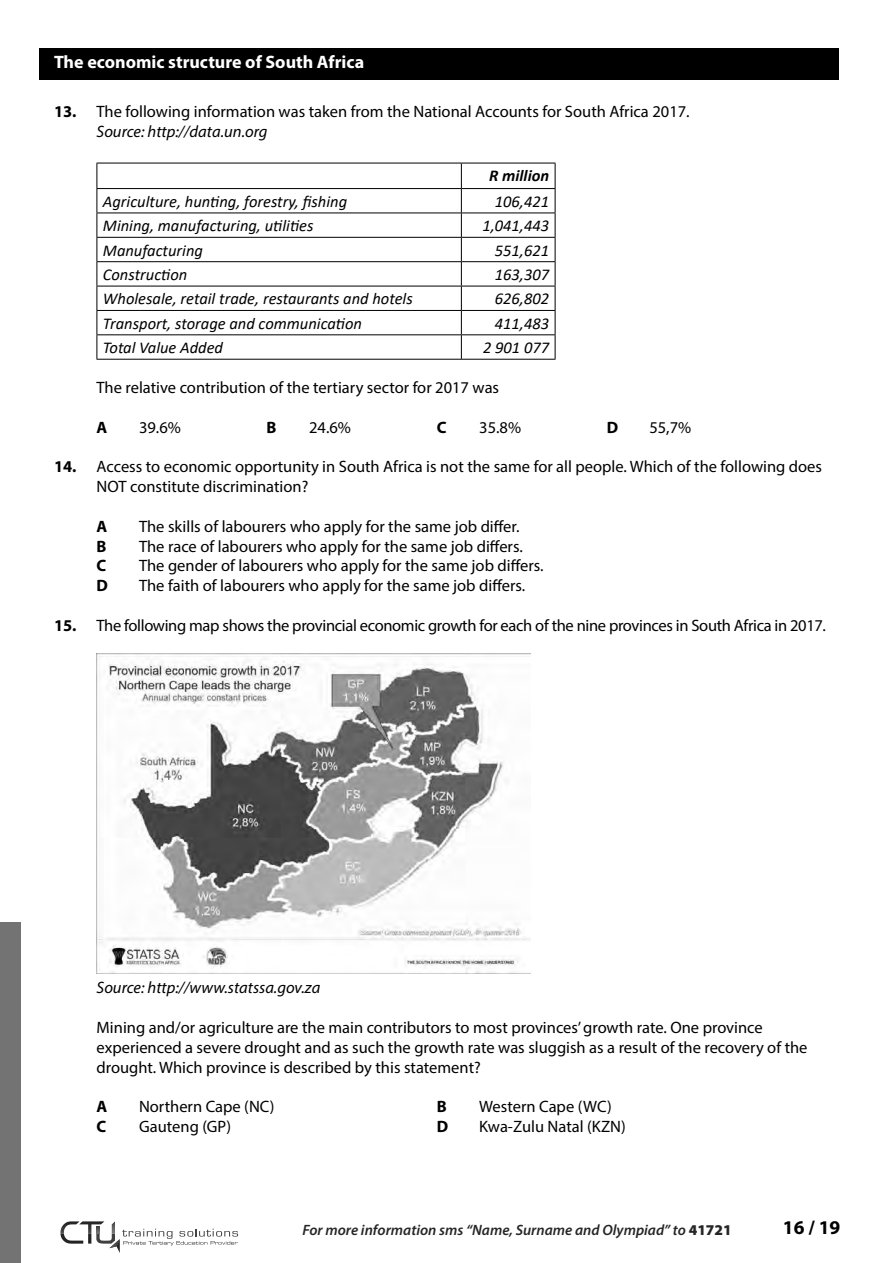
<style>
.page{position:relative;width:893px;height:1263px;background:#fff}
.page>*{position:absolute;margin:0;border:0;box-sizing:border-box;transform-origin:0 0}
.t1{font:700 19.5px "Myriad Pro";color:#000}
.t2{font:700 18px "Myriad Pro";color:#fff}
.t3{font:16.5px/19.8px "Myriad Pro";color:#000}
.t4{font:italic 16.5px "Calibri";color:#000}
.t5{font:16.5px "Myriad Pro";letter-spacing:-.02em;color:#000}
.t6{font:italic 16.5px "Myriad Pro";color:#000}
.t7{font:700 16.5px "Myriad Pro";color:#000}
.t8{font:italic 700 16.5px "Calibri";color:#000}
.t9{font:italic 600 15px "Myriad Pro";color:#262626}
.s1{font-weight:700}
.s2{font-style:italic}
.s3{font-weight:900;font-style:normal}
</style>
<div class="page">
<div style="left:0;top:922px;width:21px;height:341px;background:#737373"></div>
<svg style="left:60px;top:1221px;width:178px;height:32px"></svg>
<div style="left:40px;top:48px;width:799px;height:31px;background:#000"></div>
<hr style="left:97px;top:359px;width:364px;height:1px;background:#000">
<hr style="left:97px;top:163px;width:364px;height:1px;background:#000">
<hr style="left:461px;top:163px;width:94px;height:1px;background:#000">
<hr style="left:97px;top:188px;width:364px;height:1px;background:#000">
<hr style="left:461px;top:188px;width:94px;height:1px;background:#000">
<hr style="left:97px;top:213px;width:364px;height:1px;background:#000">
<hr style="left:461px;top:213px;width:94px;height:1px;background:#000">
<hr style="left:97px;top:237px;width:364px;height:1px;background:#000">
<hr style="left:461px;top:237px;width:94px;height:1px;background:#000">
<hr style="left:97px;top:261px;width:364px;height:1px;background:#000">
<hr style="left:461px;top:261px;width:94px;height:1px;background:#000">
<hr style="left:97px;top:286px;width:364px;height:1px;background:#000">
<hr style="left:461px;top:286px;width:94px;height:1px;background:#000">
<hr style="left:97px;top:310px;width:364px;height:1px;background:#000">
<hr style="left:461px;top:310px;width:94px;height:1px;background:#000">
<hr style="left:97px;top:334px;width:364px;height:1px;background:#000">
<hr style="left:461px;top:334px;width:94px;height:1px;background:#000">
<hr style="left:461px;top:359px;width:94px;height:1px;background:#000">
<svg style="left:97px;top:163px;width:1px;height:196px"></svg>
<svg style="left:461px;top:163px;width:1px;height:196px"></svg>
<svg style="left:555px;top:163px;width:1px;height:196px"></svg>
<img style="left:97px;top:654px;width:433px;height:319px">
<p class="t2" style="left:54px;top:50px;width:312px">The economic structure of South Africa</p>
<p class="t3" style="left:97px;top:101px;width:595px;text-indent:-43px"><span class="s1">13.</span> The following information was taken from the National Accounts for South Africa 2017.<br><span class="s2">Source: http://data.un.org</span></p>
<p class="t8" style="left:489px;top:164px;width:61px">R million</p>
<p class="t4" style="left:103px;top:190px;width:246px">Agriculture, hunting, forestry, fishing</p>
<p class="t4" style="left:495px;top:190px;width:56px">106,421</p>
<p class="t4" style="left:103px;top:214px;width:212px">Mining, manufacturing, utilities</p>
<p class="t4" style="left:482px;top:214px;width:68px">1,041,443</p>
<p class="t4" style="left:103px;top:239px;width:102px">Manufacturing</p>
<p class="t4" style="left:495px;top:239px;width:56px">551,621</p>
<p class="t4" style="left:103px;top:263px;width:86px">Construction</p>
<p class="t4" style="left:495px;top:263px;width:56px">163,307</p>
<p class="t4" style="left:103px;top:287px;width:311px">Wholesale, retail trade, restaurants and hotels</p>
<p class="t4" style="left:495px;top:287px;width:56px">626,802</p>
<p class="t4" style="left:103px;top:312px;width:261px">Transport, storage and communication</p>
<p class="t4" style="left:495px;top:312px;width:56px">411,483</p>
<p class="t4" style="left:103px;top:336px;width:122px">Total Value Added</p>
<p class="t4" style="left:483px;top:336px;width:68px">2 901 077</p>
<p class="t3" style="left:97px;top:377px;width:404px">The relative contribution of the tertiary sector for 2017 was</p>
<p class="t7" style="left:97px;top:416px;width:12px">A</p>
<p class="t3" style="left:139px;top:417px;width:43px">39.6%</p>
<p class="t7" style="left:267px;top:416px;width:11px">B</p>
<p class="t3" style="left:309px;top:417px;width:43px">24.6%</p>
<p class="t7" style="left:437px;top:416px;width:11px">C</p>
<p class="t3" style="left:479px;top:417px;width:43px">35.8%</p>
<p class="t7" style="left:607px;top:416px;width:13px">D</p>
<p class="t3" style="left:649px;top:417px;width:43px">55,7%</p>
<p class="t3" style="left:97px;top:457px;width:727px;text-indent:-43px"><span class="s1">14.</span> Access to economic opportunity in South Africa is not the same for all people. Which of the following does<br>NOT constitute discrimination?</p>
<p class="t7" style="left:97px;top:515px;width:12px">A</p>
<p class="t3" style="left:139px;top:516px;width:382px">The skills of labourers who apply for the same job differ.</p>
<p class="t7" style="left:97px;top:535px;width:11px">B</p>
<p class="t3" style="left:139px;top:536px;width:385px">The race of labourers who apply for the same job differs.</p>
<p class="t7" style="left:97px;top:555px;width:11px">C</p>
<p class="t3" style="left:139px;top:556px;width:406px">The gender of labourers who apply for the same job differs.</p>
<p class="t7" style="left:97px;top:575px;width:13px">D</p>
<p class="t3" style="left:139px;top:575px;width:388px">The faith of labourers who apply for the same job differs.</p>
<p class="t5" style="left:54px;top:615px;width:773px"><span class="s1">15.</span> The following map shows the provincial economic growth for each of the nine provinces in South Africa in 2017.</p>
<p class="t6" style="left:97px;top:977px;width:225px">Source: http://www.statssa.gov.za</p>
<p class="t3" style="left:97px;top:1017px;width:712px">Mining and/or agriculture are the main contributors to most provinces’ growth rate. One province experienced a severe drought and as such the growth rate was sluggish as a result of the recovery of the drought. Which province is described by this statement?</p>
<p class="t7" style="left:97px;top:1096px;width:12px">A</p>
<p class="t3" style="left:139px;top:1096px;width:137px">Northern Cape (NC)</p>
<p class="t7" style="left:437px;top:1096px;width:11px">B</p>
<p class="t3" style="left:479px;top:1096px;width:134px">Western Cape (WC)</p>
<p class="t7" style="left:97px;top:1115px;width:11px">C</p>
<p class="t3" style="left:139px;top:1116px;width:93px">Gauteng (GP)</p>
<p class="t7" style="left:437px;top:1115px;width:13px">D</p>
<p class="t3" style="left:479px;top:1116px;width:148px">Kwa-Zulu Natal (KZN)</p>
<p class="t9" style="left:302px;top:1220px;width:431px">For more information sms “Name, Surname and Olympiad” to <span class="s3">41721</span></p>
<p class="t1" style="left:783px;top:1214px;width:59px">16 / 19</p>
</div>
